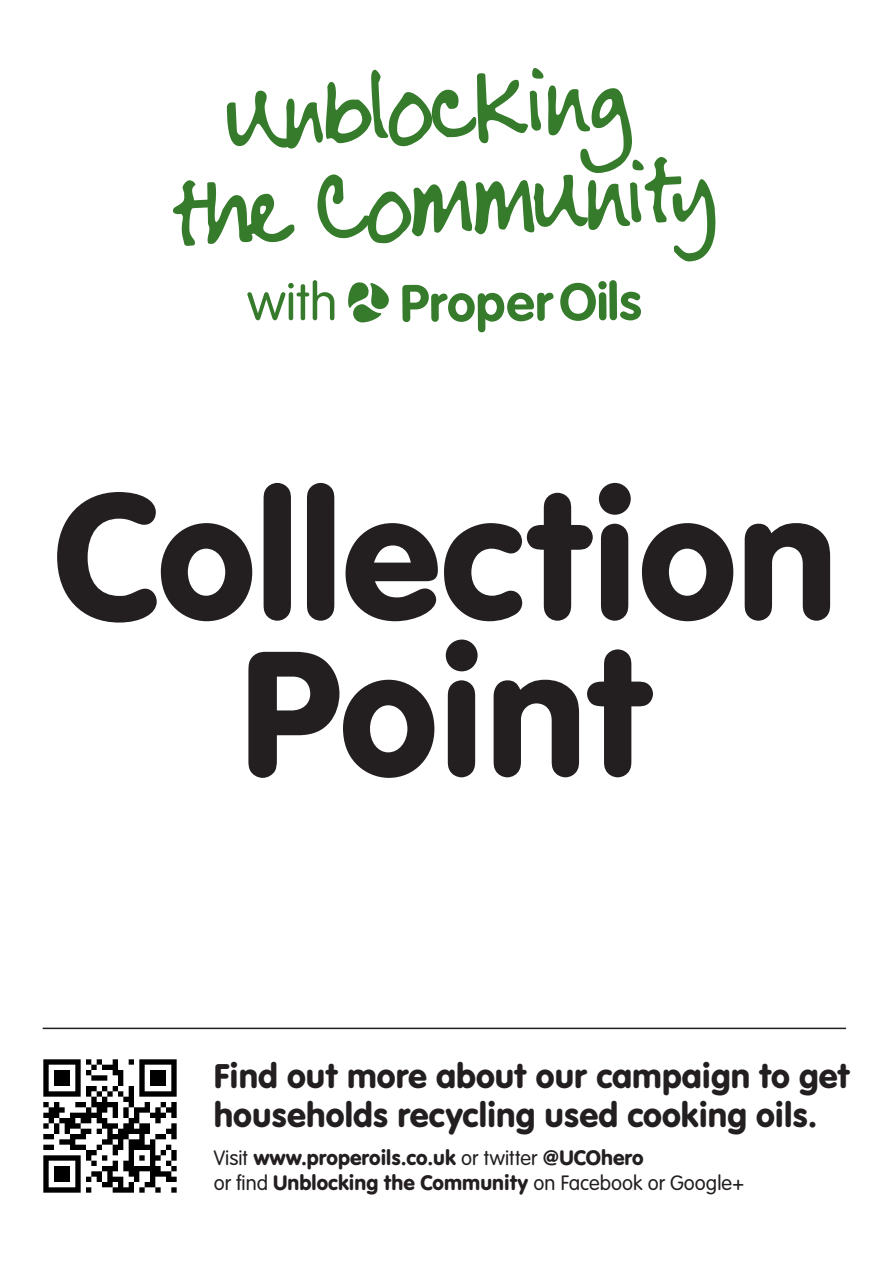
<style>
.page{position:relative;width:893px;height:1263px;background:#fff}
.page>*{position:absolute;margin:0;border:0;box-sizing:border-box;transform-origin:0 0}
.t1{font:186.15px "VAG Rundschrift D";color:#231f20}
.t2{font:35.85px/39px "VAG Rundschrift D";color:#231f20}
.t3{font:300 21.9px "VAG Rundschrift D";color:#231f20}
.t4{font:21.9px "VAG Rundschrift D";color:#231f20}
.s1{font-weight:300}
.s2{font-weight:400}
</style>
<div class="page">
<svg style="left:348px;top:282px;width:41px;height:40px"></svg>
<svg style="left:402px;top:285px;width:152px;height:47px"></svg>
<svg style="left:560px;top:281px;width:47px;height:40px"></svg>
<div style="left:609px;top:280px;width:8px;height:40px;background:#357b2b;border-radius:4px"></div>
<svg style="left:620px;top:292px;width:21px;height:28px"></svg>
<svg style="left:247px;top:280px;width:87px;height:40px"></svg>
<svg style="left:173px;top:68px;width:542px;height:193px"></svg>
<img style="left:43px;top:1059px;width:134px;height:134px">
<hr style="left:43px;top:1028px;width:803px;height:1px;background:#231f20">
<p class="t1" style="left:54px;top:447px;width:786px">Collection</p>
<p class="t1" style="left:239px;top:604px;width:415px">Point</p>
<p class="t2" style="left:214px;top:1056px;width:638px">Find out more about our campaign to get households recycling used cooking oils.</p>
<p class="t4" style="left:214px;top:1145px;width:431px"><span class="s1">Visit</span> www.properoils.co.uk <span class="s1">or twitter</span> @UCOhero</p>
<p class="t3" style="left:214px;top:1171px;width:532px">or find <span class="s2">Unblocking the Community</span> on Facebook or Google+</p>
</div>
